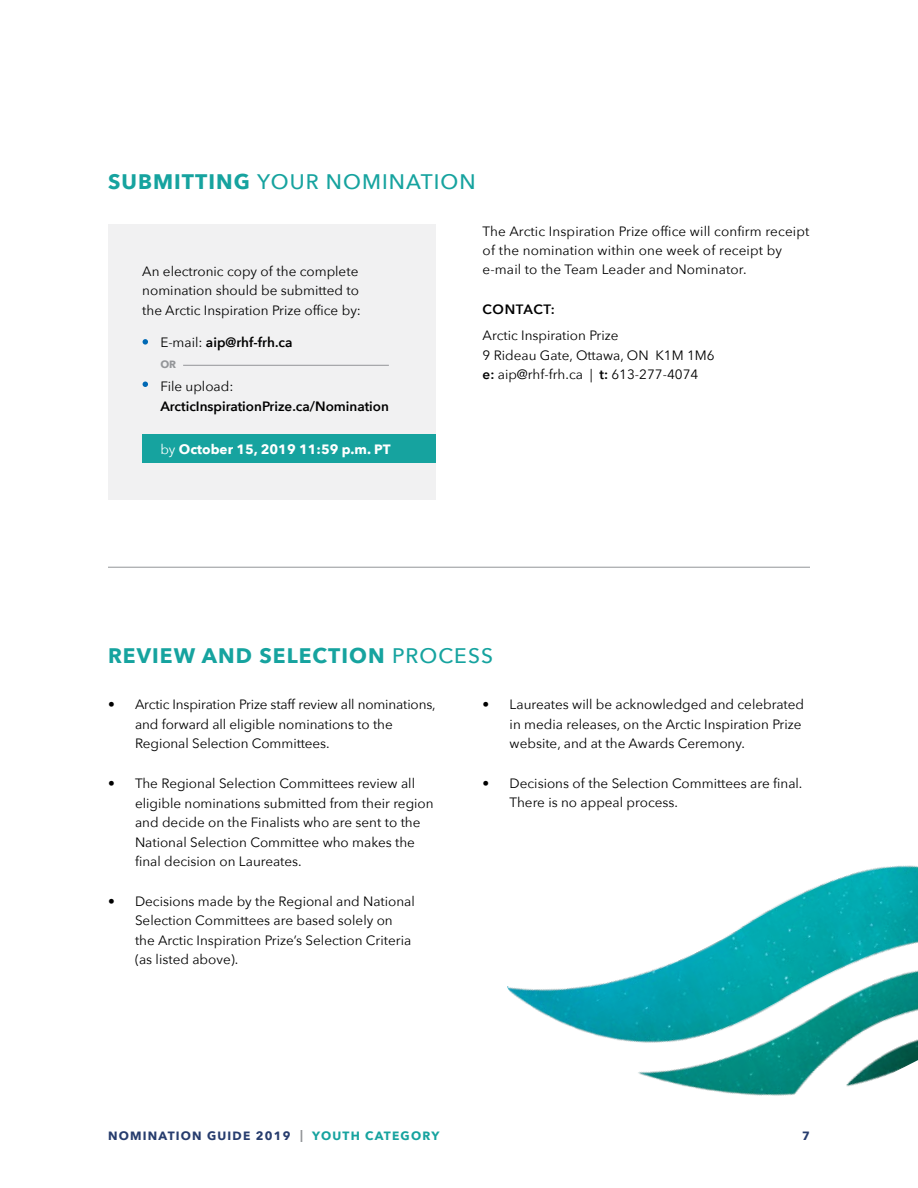
<style>
.page{position:relative;width:918px;height:1188px;background:#fff}
.page>*{position:absolute;margin:0;border:0;box-sizing:border-box;transform-origin:0 0}
.t1{font:700 21px "Avenir Next";letter-spacing:.05em;color:#16a39f}
.t2{font:500 21px "Avenir Next";letter-spacing:.05em;color:#16a39f}
.t3{font:13.5px/19.5px "Avenir Next";color:#000}
.t4{font:600 13.5px "Avenir Next";color:#000}
.t5{font:700 13.5px "Avenir Next";color:#fff}
.t6{font:600 13.5px "Avenir Next";letter-spacing:.04em;color:#000}
.t7{font:700 12px "Avenir Next";letter-spacing:.1em;color:#273d6e}
.t8{font:700 10.5px "Avenir Next";color:#939598}
.s1{font-weight:700}
.s2{font-weight:400}
.s3{font-weight:600}
.s4{font-weight:500}
.s5{color:#939598}
.s6{color:#16a39f}
</style>
<div class="page">
<hr style="left:108px;top:567px;width:702px;height:1px;background:#939598">
<img style="left:507px;top:865px;width:411px;height:231px">
<div style="left:108px;top:225px;width:327px;height:275px;background:#f1f1f2"></div>
<svg style="left:143px;top:339px;width:5px;height:6px"></svg>
<svg style="left:143px;top:382px;width:5px;height:5px"></svg>
<hr style="left:183px;top:365px;width:206px;height:1px;background:#939598">
<div style="left:142px;top:434px;width:293px;height:29px;background:#16a39f"></div>
<h1 class="t2" style="left:108px;top:164px;width:369px"><span class="s1">SUBMITTING</span> YOUR NOMINATION</h1>
<p class="t3" style="left:142px;top:261px;width:220px">An electronic copy of the complete nomination should be submitted to the Arctic Inspiration Prize office by:</p>
<p class="t4" style="left:160px;top:330px;width:134px"><span class="s2">E-mail:</span> aip@rhf-frh.ca</p>
<p class="t8" style="left:160px;top:355px;width:17px">OR</p>
<p class="t3" style="left:160px;top:376px;width:75px">File upload:</p>
<p class="t4" style="left:160px;top:394px;width:230px">ArcticInspirationPrize.ca/Nomination</p>
<p class="t5" style="left:160px;top:437px;width:232px"><span class="s2">by</span> October 15, 2019 11:59 p.m. PT</p>
<p class="t3" style="left:483px;top:220px;width:328px">The Arctic Inspiration Prize office will confirm receipt of the nomination within one week of receipt by e-mail to the Team Leader and Nominator.</p>
<p class="t6" style="left:483px;top:298px;width:74px">CONTACT:</p>
<p class="t3" style="left:483px;top:325px;width:234px">Arctic Inspiration Prize<br>9 Rideau Gate, Ottawa, ON K1M 1M6 <span class="s3">e:</span> aip@rhf-frh.ca | <span class="s3">t:</span> 613-277-4074</p>
<h1 class="t1" style="left:108px;top:637px;width:386px">REVIEW AND SELECTION <span class="s4">PROCESS</span></h1>
<p class="t3" style="left:135px;top:694px;width:302px;text-indent:-27px">• Arctic Inspiration Prize staff review all nominations, and forward all eligible nominations to the<br>Regional Selection Committees.</p>
<p class="t3" style="left:135px;top:773px;width:300px;text-indent:-27px">• The Regional Selection Committees review all eligible nominations submitted from their region and decide on the Finalists who are sent to the National Selection Committee who makes the final decision on Laureates.</p>
<p class="t3" style="left:135px;top:891px;width:281px;text-indent:-27px">• Decisions made by the Regional and National Selection Committees are based solely on the Arctic Inspiration Prize’s Selection Criteria (as listed above).</p>
<p class="t3" style="left:510px;top:694px;width:296px;text-indent:-27px">• Laureates will be acknowledged and celebrated in media releases, on the Arctic Inspiration Prize website, and at the Awards Ceremony.</p>
<p class="t3" style="left:510px;top:773px;width:294px;text-indent:-27px">• Decisions of the Selection Committees are final.<br>There is no appeal process.</p>
<p class="t7" style="left:108px;top:1126px;width:333px">NOMINATION GUIDE 2019 <span class="s5">|</span> <span class="s6">YOUTH CATEGORY</span></p>
<p class="t7" style="left:802px;top:1126px;width:9px">7</p>
</div>
